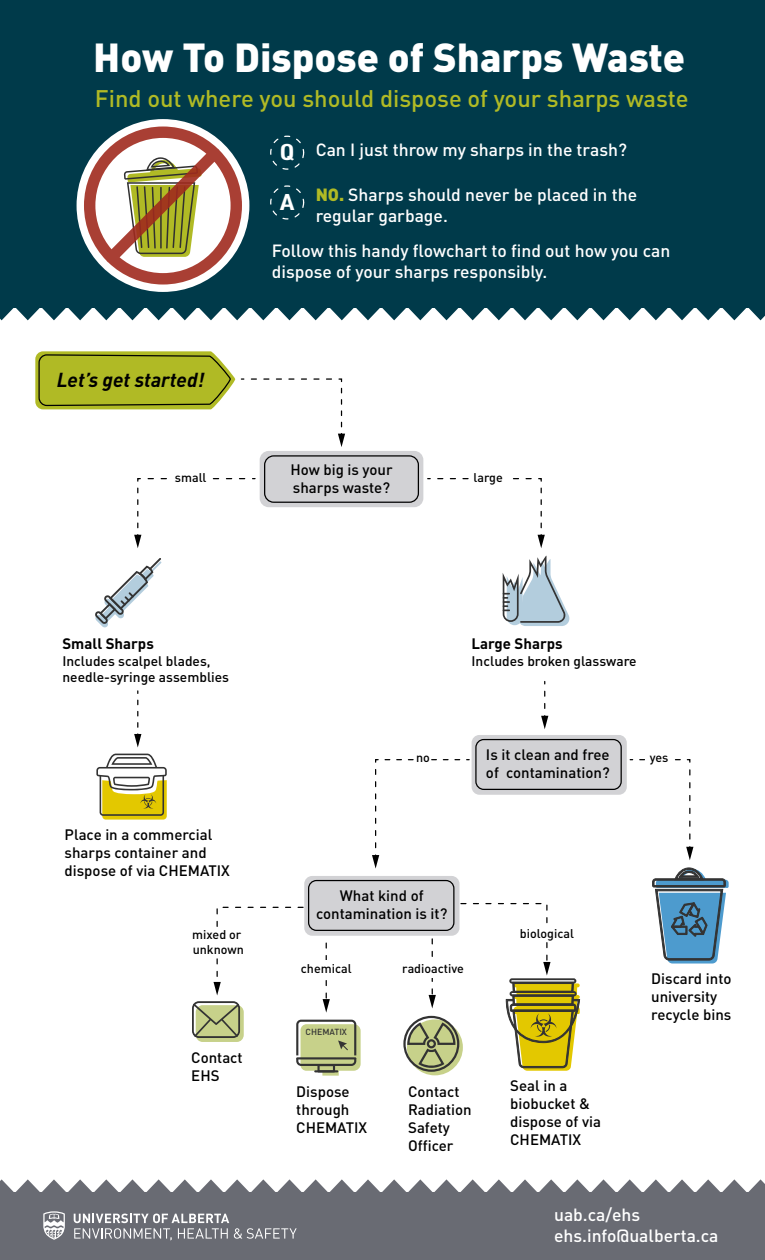
<style>
.page{position:relative;width:765px;height:1260px;background:#fff}
.page>*{position:absolute;margin:0;border:0;box-sizing:border-box;transform-origin:0 0}
.t1{font:900 40px "DIN Pro";color:#fff}
.t2{font:500 23.75px "DIN Pro";color:#b0ba25}
.t3{font:700 condensed 22.5px "DIN Pro";color:#fff;scale:1.41 1}
.t4{font:italic 700 20px "DIN Pro";color:#000}
.t5{font:500 17.5px/21px "DIN Pro";color:#fff}
.t6{font:500 15px/18px "DIN Pro";color:#000}
.t7{font:700 15px "DIN Pro";color:#000}
.t8{font:500 13.75px/16.5px "DIN Pro";color:#000}
.t9{font:500 12.5px/15px "DIN Pro";color:#000}
.t10{font:500 8.75px "DIN Pro";color:#333}
.s1{font-weight:900;color:#b0ba25}
</style>
<div class="page">
<div style="left:0;top:0;width:765px;height:307px;background:#003a4a"></div>
<div style="left:0;top:1192px;width:765px;height:68px;background:#696b73"></div>
<div style="left:77px;top:119px;width:172px;height:173px;background:#fff;border-radius:50%"></div>
<svg style="left:84px;top:127px;width:158px;height:158px"></svg>
<div style="left:270px;top:136px;width:34px;height:34px;border:1px dashed #fff;border-radius:50%"></div>
<div style="left:270px;top:185px;width:34px;height:35px;border:1px dashed #fff;border-radius:50%"></div>
<svg style="left:74px;top:1214px;width:223px;height:27px"></svg>
<svg style="left:43px;top:1211px;width:22px;height:29px"></svg>
<svg style="left:96px;top:754px;width:71px;height:66px"></svg>
<svg style="left:652px;top:867px;width:77px;height:97px"></svg>
<svg style="left:505px;top:983px;width:75px;height:88px"></svg>
<div style="left:509px;top:978px;width:67px;height:6px;border:2px solid #333;border-radius:2px"></div>
<div style="left:510px;top:991px;width:67px;height:5px;border:2px solid #333;border-radius:2px"></div>
<svg style="left:95px;top:558px;width:66px;height:69px"></svg>
<svg style="left:503px;top:556px;width:66px;height:70px"></svg>
<div style="left:196px;top:1005px;width:48px;height:37px;background:#c7d18a;border-radius:7px"></div>
<svg style="left:192px;top:1001px;width:48px;height:37px"></svg>
<svg style="left:296px;top:1020px;width:65px;height:56px;background:#b6bc8d"></svg>
<svg style="left:407px;top:1019px;width:56px;height:56px"></svg>
<svg style="left:403px;top:1016px;width:56px;height:56px"></svg>
<div style="left:472px;top:735px;width:155px;height:60px;background:#d2d2d5;border-radius:8px"></div>
<div style="left:475px;top:739px;width:147px;height:51px;border:1px solid #000;border-radius:8px"></div>
<div style="left:260px;top:451px;width:163px;height:56px;background:#d2d2d5;border-radius:9px"></div>
<div style="left:264px;top:455px;width:155px;height:48px;border:1px solid #000;border-radius:9px"></div>
<div style="left:304px;top:876px;width:156px;height:60px;background:#d2d2d5;border-radius:8px"></div>
<div style="left:308px;top:880px;width:146px;height:51px;border:1px solid #000;border-radius:8px"></div>
<svg style="left:214px;top:906px;width:90px;height:89px"></svg>
<svg style="left:460px;top:903px;width:91px;height:73px"></svg>
<svg style="left:323px;top:943px;width:7px;height:70px"></svg>
<svg style="left:429px;top:939px;width:7px;height:69px"></svg>
<svg style="left:640px;top:759px;width:51px;height:4px"></svg>
<svg style="left:686px;top:770px;width:7px;height:90px"></svg>
<svg style="left:438px;top:478px;width:104px;height:4px"></svg>
<svg style="left:538px;top:488px;width:7px;height:60px"></svg>
<svg style="left:35px;top:351px;width:209px;height:58px;background:#afb839"></svg>
<svg style="left:251px;top:378px;width:94px;height:69px"></svg>
<svg style="left:137px;top:478px;width:108px;height:4px"></svg>
<svg style="left:134px;top:488px;width:7px;height:60px"></svg>
<svg style="left:134px;top:700px;width:7px;height:48px"></svg>
<svg style="left:541px;top:691px;width:7px;height:38px"></svg>
<svg style="left:375px;top:759px;width:85px;height:4px"></svg>
<svg style="left:372px;top:770px;width:7px;height:99px"></svg>
<div style="left:470px;top:467px;width:38px;height:20px;background:#fff"></div>
<div style="left:171px;top:467px;width:40px;height:20px;background:#fff"></div>
<div style="left:415px;top:750px;width:16px;height:16px;background:#fff"></div>
<div style="left:645px;top:750px;width:29px;height:16px;background:#fff"></div>
<div style="left:187px;top:928px;width:63px;height:30px;background:#fff"></div>
<div style="left:296px;top:960px;width:61px;height:17px;background:#fff"></div>
<div style="left:400px;top:960px;width:67px;height:17px;background:#fff"></div>
<div style="left:513px;top:925px;width:67px;height:17px;background:#fff"></div>
<svg style="left:0;top:307px;width:765px;height:13px"></svg>
<svg style="left:0;top:1179px;width:765px;height:13px"></svg>
<h1 class="t1" style="left:93px;top:23px;width:593px">How To Dispose of Sharps Waste</h1>
<h2 class="t2" style="left:95px;top:79px;width:595px">Find out where you should dispose of your sharps waste</h2>
<h3 class="t3" style="left:280px;top:135px;width:12px">Q</h3>
<h3 class="t3" style="left:280px;top:185px;width:12px">A</h3>
<p class="t5" style="left:316px;top:137px;width:313px">Can I just throw my sharps in the trash?</p>
<p class="t5" style="left:316px;top:182px;width:323px"><span class="s1">NO.</span> Sharps should never be placed in the regular garbage.</p>
<h3 class="t4" style="left:57px;top:363px;width:149px">Let’s get started!</h3>
<p class="t5" style="left:272px;top:239px;width:400px">Follow this handy flowchart to find out how you can dispose of your sharps responsibly.</p>
<p class="t6" style="left:290px;top:459px;width:104px">How big is your sharps waste?</p>
<p class="t9" style="left:175px;top:469px;width:33px">small</p>
<p class="t9" style="left:474px;top:469px;width:31px">large</p>
<p class="t7" style="left:62px;top:631px;width:93px">Small Sharps</p>
<p class="t8" style="left:62px;top:651px;width:168px">Includes scalpel blades, needle-syringe assemblies</p>
<p class="t6" style="left:65px;top:824px;width:167px">Place in a commercial sharps container and dispose of via CHEMATIX</p>
<p class="t9" style="left:192px;top:926px;width:53px">mixed or unknown</p>
<p class="t6" style="left:191px;top:1047px;width:53px">Contact<br>EHS</p>
<p class="t7" style="left:472px;top:631px;width:93px">Large Sharps</p>
<p class="t8" style="left:472px;top:651px;width:167px">Includes broken glassware</p>
<p class="t6" style="left:486px;top:744px;width:125px">Is it clean and free of contamination?</p>
<p class="t9" style="left:416px;top:748px;width:15px">no</p>
<p class="t9" style="left:650px;top:748px;width:20px">yes</p>
<p class="t6" style="left:316px;top:885px;width:133px;text-align:center">What kind of contamination is it?</p>
<p class="t9" style="left:301px;top:960px;width:52px">chemical</p>
<p class="t9" style="left:402px;top:960px;width:63px">radioactive</p>
<p class="t10" style="left:306px;top:1025px;width:43px">CHEMATIX</p>
<p class="t6" style="left:296px;top:1081px;width:72px">Dispose through<br>CHEMATIX</p>
<p class="t6" style="left:408px;top:1081px;width:65px">Contact<br>Radiation<br>Safety<br>Officer</p>
<p class="t9" style="left:520px;top:924px;width:56px">biological</p>
<p class="t6" style="left:510px;top:1075px;width:92px">Seal in a biobucket &amp; dispose of via<br>CHEMATIX</p>
<p class="t6" style="left:651px;top:968px;width:82px">Discard into university recycle bins</p>
<p class="t5" style="left:554px;top:1202px;width:166px">uab.ca/ehs ehs.info@ualberta.ca</p>
</div>
